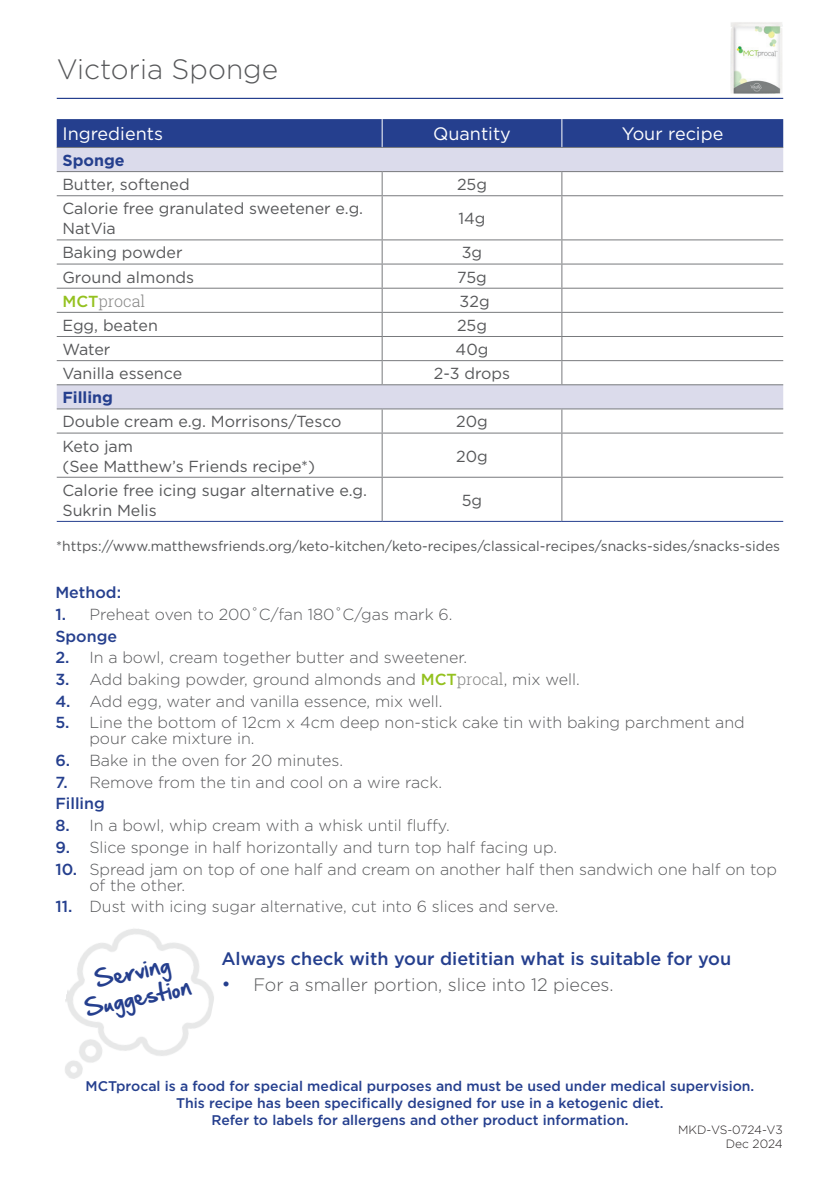
<style>
.page{position:relative;width:840px;height:1191px;background:#fff}
.page>*{position:absolute;margin:0;border:0;box-sizing:border-box;transform-origin:0 0}
.t1{font:300 28px "Gotham";color:#57585a}
.t2{font:20.8px "Hand Of Sean";color:#253f8e}
.t3{font:500 18px "Gotham";color:#253f8e}
.t4{font:300 18px "Gotham";color:#57585a}
.t5{font:18px "Gotham";color:#fff}
.t6{font:300 16px/16px "Gotham";color:#57585a}
.t7{font:16px/20px "Gotham";color:#57585a}
.t8{font:500 16px "Gotham";color:#253f8e}
.t9{font:700 16px "Gotham";color:#253f8e}
.t10{font:300 16px "Roboto Slab";color:#878786}
.t11{font:500 14px/16.8px "Gotham";color:#253f8e;text-align:center}
.t12{font:14px "Gotham";color:#57585a}
.t13{font:300 12px "Gotham";letter-spacing:-.005em;color:#231f20}
.s1{font-family:"Gotham";font-weight:500;color:#94c11f}
.s2{font-weight:500;color:#253f8e}
.s3{font-weight:500;color:#94c11f}
.s4{font-family:"Roboto Slab";color:#878786}
.s5{font-size:20px;color:#253f8e}
</style>
<div class="page">
<hr style="left:57px;top:98px;width:725px;height:1px;background:#253f8e">
<svg style="left:57px;top:148px;width:725px;height:260px"></svg>
<div style="left:57px;top:119px;width:725px;height:28px;background:#253f8e"></div>
<hr style="left:57px;top:147px;width:325px;height:1px;background:#787a7d">
<hr style="left:382px;top:147px;width:179px;height:1px;background:#787a7d">
<hr style="left:561px;top:147px;width:221px;height:1px;background:#787a7d">
<svg style="left:381px;top:172px;width:1px;height:23px"></svg>
<svg style="left:561px;top:172px;width:1px;height:23px"></svg>
<hr style="left:381px;top:196px;width:1px;height:43px;background:#787a7d">
<hr style="left:561px;top:196px;width:1px;height:43px;background:#787a7d">
<svg style="left:381px;top:240px;width:1px;height:144px"></svg>
<svg style="left:561px;top:240px;width:1px;height:144px"></svg>
<svg style="left:381px;top:409px;width:1px;height:23px"></svg>
<svg style="left:561px;top:409px;width:1px;height:23px"></svg>
<hr style="left:381px;top:433px;width:1px;height:44px;background:#787a7d">
<hr style="left:561px;top:433px;width:1px;height:44px;background:#787a7d">
<hr style="left:381px;top:478px;width:1px;height:43px;background:#787a7d">
<hr style="left:561px;top:478px;width:1px;height:43px;background:#787a7d">
<hr style="left:57px;top:171px;width:325px;height:1px;background:#787a7d">
<hr style="left:382px;top:171px;width:179px;height:1px;background:#787a7d">
<hr style="left:561px;top:171px;width:221px;height:1px;background:#787a7d">
<hr style="left:57px;top:195px;width:325px;height:1px;background:#787a7d">
<hr style="left:382px;top:195px;width:179px;height:1px;background:#787a7d">
<hr style="left:561px;top:195px;width:221px;height:1px;background:#787a7d">
<hr style="left:57px;top:239px;width:325px;height:1px;background:#787a7d">
<hr style="left:382px;top:239px;width:179px;height:1px;background:#787a7d">
<hr style="left:561px;top:239px;width:221px;height:1px;background:#787a7d">
<hr style="left:57px;top:263px;width:325px;height:1px;background:#787a7d">
<hr style="left:382px;top:263px;width:179px;height:1px;background:#787a7d">
<hr style="left:561px;top:263px;width:221px;height:1px;background:#787a7d">
<hr style="left:57px;top:288px;width:325px;height:1px;background:#787a7d">
<hr style="left:382px;top:288px;width:179px;height:1px;background:#787a7d">
<hr style="left:561px;top:288px;width:221px;height:1px;background:#787a7d">
<hr style="left:57px;top:312px;width:325px;height:1px;background:#787a7d">
<hr style="left:382px;top:312px;width:179px;height:1px;background:#787a7d">
<hr style="left:561px;top:312px;width:221px;height:1px;background:#787a7d">
<hr style="left:57px;top:336px;width:325px;height:1px;background:#787a7d">
<hr style="left:382px;top:336px;width:179px;height:1px;background:#787a7d">
<hr style="left:561px;top:336px;width:221px;height:1px;background:#787a7d">
<hr style="left:57px;top:360px;width:325px;height:1px;background:#787a7d">
<hr style="left:382px;top:360px;width:179px;height:1px;background:#787a7d">
<hr style="left:561px;top:360px;width:221px;height:1px;background:#787a7d">
<hr style="left:57px;top:384px;width:325px;height:1px;background:#787a7d">
<hr style="left:382px;top:384px;width:179px;height:1px;background:#787a7d">
<hr style="left:561px;top:384px;width:221px;height:1px;background:#787a7d">
<hr style="left:57px;top:408px;width:325px;height:1px;background:#787a7d">
<hr style="left:382px;top:408px;width:179px;height:1px;background:#787a7d">
<hr style="left:561px;top:408px;width:221px;height:1px;background:#787a7d">
<hr style="left:57px;top:432px;width:325px;height:1px;background:#787a7d">
<hr style="left:382px;top:432px;width:179px;height:1px;background:#787a7d">
<hr style="left:561px;top:432px;width:221px;height:1px;background:#787a7d">
<hr style="left:57px;top:477px;width:325px;height:1px;background:#787a7d">
<hr style="left:382px;top:477px;width:179px;height:1px;background:#787a7d">
<hr style="left:561px;top:477px;width:221px;height:1px;background:#787a7d">
<hr style="left:57px;top:521px;width:325px;height:1px;background:#253f8e">
<hr style="left:382px;top:521px;width:179px;height:1px;background:#253f8e">
<hr style="left:561px;top:521px;width:221px;height:1px;background:#253f8e">
<img style="left:65px;top:929px;width:149px;height:150px">
<img style="left:724px;top:22px;width:60px;height:77px">
<p class="t1" style="left:57px;top:51px;width:223px">Victoria Sponge</p>
<p class="t5" style="left:62px;top:123px;width:102px">Ingredients</p>
<p class="t5" style="left:433px;top:123px;width:79px">Quantity</p>
<p class="t5" style="left:621px;top:123px;width:103px">Your recipe</p>
<p class="t9" style="left:62px;top:150px;width:64px">Sponge</p>
<p class="t7" style="left:62px;top:174px;width:129px">Butter, softened</p>
<p class="t7" style="left:456px;top:174px;width:31px">25g</p>
<p class="t7" style="left:62px;top:198px;width:302px">Calorie free granulated sweetener e.g.<br>NatVia</p>
<p class="t7" style="left:458px;top:208px;width:29px">14g</p>
<p class="t7" style="left:62px;top:242px;width:121px">Baking powder</p>
<p class="t7" style="left:461px;top:242px;width:22px">3g</p>
<p class="t7" style="left:62px;top:266px;width:133px">Ground almonds</p>
<p class="t7" style="left:457px;top:266px;width:31px">75g</p>
<p class="t10" style="left:62px;top:290px;width:84px"><span class="s1">MCT</span>procal</p>
<p class="t7" style="left:459px;top:291px;width:32px">32g</p>
<p class="t7" style="left:62px;top:315px;width:97px">Egg, beaten</p>
<p class="t7" style="left:456px;top:315px;width:31px">25g</p>
<p class="t7" style="left:62px;top:339px;width:49px">Water</p>
<p class="t7" style="left:455px;top:339px;width:34px">40g</p>
<p class="t7" style="left:62px;top:363px;width:121px">Vanilla essence</p>
<p class="t7" style="left:433px;top:363px;width:78px">2-3 drops</p>
<p class="t9" style="left:62px;top:387px;width:52px">Filling</p>
<p class="t7" style="left:62px;top:411px;width:280px">Double cream e.g. Morrisons/Tesco</p>
<p class="t7" style="left:456px;top:411px;width:33px">20g</p>
<p class="t7" style="left:62px;top:435px;width:72px">Keto jam</p>
<p class="t7" style="left:62px;top:455px;width:254px">(See Matthew’s Friends recipe*)</p>
<p class="t7" style="left:456px;top:445px;width:33px">20g</p>
<p class="t7" style="left:62px;top:480px;width:306px">Calorie free icing sugar alternative e.g.<br>Sukrin Melis</p>
<p class="t7" style="left:461px;top:490px;width:22px">5g</p>
<p class="t12" style="left:56px;top:537px;width:725px">*https://www.matthewsfriends.org/keto-kitchen/keto-recipes/classical-recipes/snacks-sides/snacks-sides</p>
<p class="t8" style="left:55px;top:582px;width:67px">Method:</p>
<p class="t6" style="left:55px;top:606px;width:398px"><span class="s2">1.</span> Preheat oven to 200˚C/fan 180˚C/gas mark 6.</p>
<p class="t8" style="left:55px;top:625px;width:63px">Sponge</p>
<p class="t6" style="left:55px;top:649px;width:413px"><span class="s2">2.</span> In a bowl, cream together butter and sweetener.</p>
<p class="t6" style="left:55px;top:671px;width:525px"><span class="s2">3.</span> Add baking powder, ground almonds and <span class="s3">MCT</span><span class="s4">procal</span>, mix well.</p>
<p class="t6" style="left:55px;top:692px;width:388px"><span class="s2">4.</span> Add egg, water and vanilla essence, mix well.</p>
<p class="t6" style="left:89px;top:714px;width:656px;text-indent:-34px"><span class="s2">5.</span> Line the bottom of 12cm x 4cm deep non-stick cake tin with baking parchment and pour cake mixture in.</p>
<p class="t6" style="left:55px;top:752px;width:289px"><span class="s2">6.</span> Bake in the oven for 20 minutes.</p>
<p class="t6" style="left:55px;top:773px;width:388px"><span class="s2">7.</span> Remove from the tin and cool on a wire rack.</p>
<p class="t8" style="left:55px;top:793px;width:51px">Filling</p>
<p class="t6" style="left:55px;top:817px;width:395px"><span class="s2">8.</span> In a bowl, whip cream with a whisk until fluffy.</p>
<p class="t6" style="left:55px;top:838px;width:503px"><span class="s2">9.</span> Slice sponge in half horizontally and turn top half facing up.</p>
<p class="t6" style="left:89px;top:860px;width:688px;text-indent:-34px"><span class="s2">10.</span> Spread jam on top of one half and cream on another half then sandwich one half on top of the other.</p>
<p class="t6" style="left:55px;top:898px;width:504px"><span class="s2">11.</span> Dust with icing sugar alternative, cut into 6 slices and serve.</p>
<p class="t2" style="left:91px;top:961px;width:78px;rotate:-12deg">Serving</p>
<p class="t2" style="left:81px;top:989px;width:110px;rotate:-12deg">Suggestion</p>
<p class="t3" style="left:221px;top:946px;width:511px">Always check with your dietitian what is suitable for you</p>
<p class="t4" style="left:221px;top:973px;width:393px"><span class="s5">•</span> For a smaller portion, slice into 12 pieces.</p>
<p class="t11" style="left:86px;top:1077px;width:670px">MCTprocal is a food for special medical purposes and must be used under medical supervision.<br>This recipe has been specifically designed for use in a ketogenic diet.<br>Refer to labels for allergens and other product information.</p>
<p class="t13" style="left:677px;top:1122px;width:106px">MKD-VS-0724-V3</p>
<p class="t13" style="left:725px;top:1136px;width:59px">Dec 2024</p>
</div>
